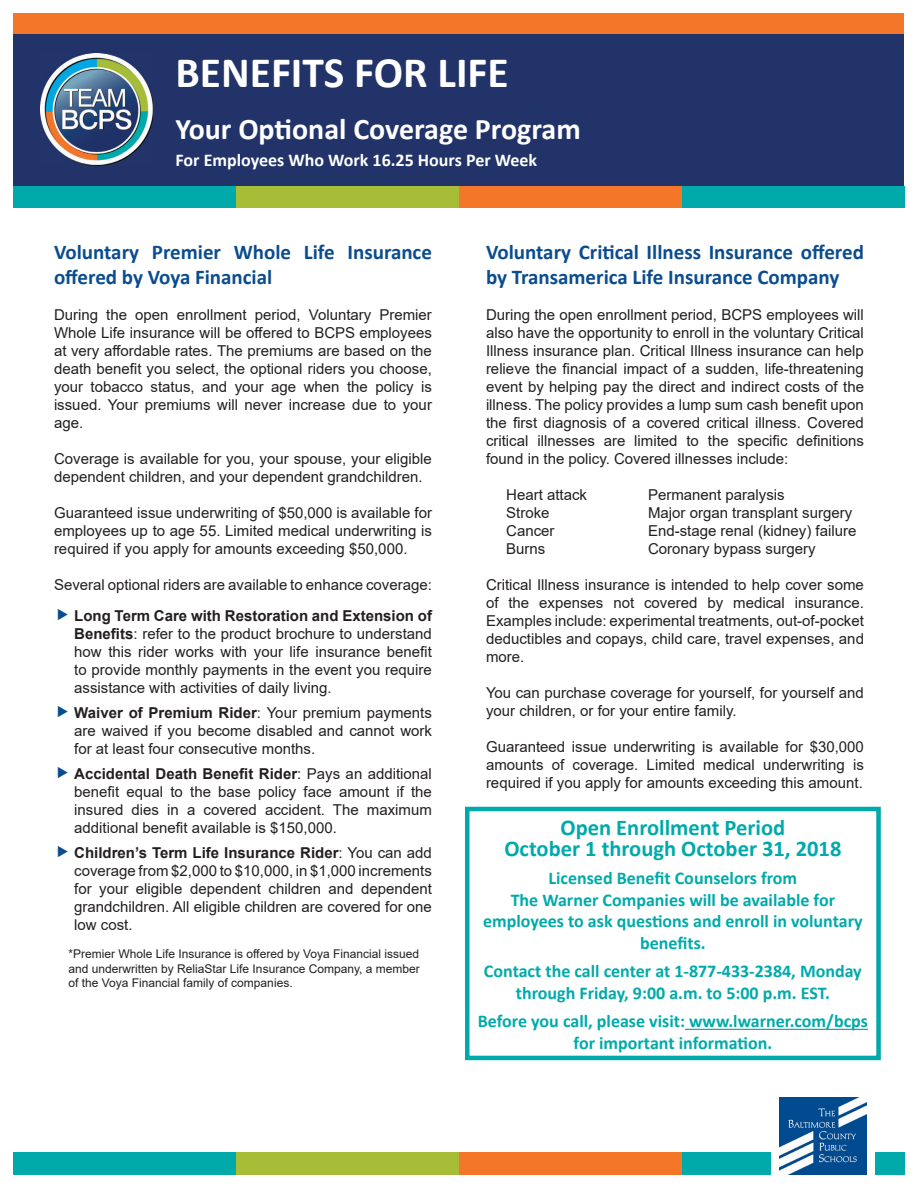
<style>
.page{position:relative;width:918px;height:1188px;background:#fff}
.page>*{position:absolute;margin:0;border:0;box-sizing:border-box;transform-origin:0 0}
.t1{font:700 43.5px "Calibri";color:#fff}
.t2{font:700 30px "Calibri";color:#fff}
.t3{font:700 22.5px "Calibri";color:#0aa}
.t4{font:700 21px/25.2px "Calibri";color:#0b4c8e}
.t5{font:700 18px/21.6px "Calibri";color:#0aa;text-align:center}
.t6{font:700 18px "Calibri";color:#fff}
.t7{font:15px/18px "Arial";color:#231f20;text-align:justify}
.t8{font:12px/14.4px "Arial";color:#231f20;text-align:justify}
.s1{font-weight:700}
</style>
<div class="page">
<div style="left:14px;top:14px;width:890px;height:21px;background:#f47629"></div>
<div style="left:14px;top:187px;width:222px;height:21px;background:#0aa"></div>
<div style="left:236px;top:187px;width:223px;height:21px;background:#a7bd37"></div>
<div style="left:459px;top:187px;width:223px;height:21px;background:#f47629"></div>
<div style="left:682px;top:187px;width:222px;height:21px;background:#0aa"></div>
<div style="left:14px;top:35px;width:890px;height:151px;background:#213369"></div>
<img style="left:41px;top:54px;width:112px;height:112px">
<hr style="left:685px;top:1029px;width:183px;height:1px;background:#0aa">
<div style="left:465px;top:807px;width:416px;height:253px;border:4px solid #0aa"></div>
<div style="left:14px;top:1152px;width:222px;height:22px;background:#0aa"></div>
<div style="left:236px;top:1152px;width:223px;height:22px;background:#a7bd37"></div>
<div style="left:459px;top:1152px;width:223px;height:22px;background:#f47629"></div>
<div style="left:682px;top:1152px;width:222px;height:22px;background:#0aa"></div>
<div style="left:771px;top:1091px;width:104px;height:97px;background:#fff"></div>
<img style="left:779px;top:1098px;width:88px;height:76px">
<p class="t1" style="left:176px;top:42px;width:335px">BENEFITS FOR LIFE</p>
<p class="t2" style="left:176px;top:108px;width:407px">Your Optional Coverage Program</p>
<p class="t6" style="left:176px;top:148px;width:363px">For Employees Who Work 16.25 Hours Per Week</p>
<p class="t4" style="left:54px;top:239px;width:379px">Voluntary Premier Whole Life Insurance offered by Voya Financial</p>
<p class="t7" style="left:54px;top:306px;width:379px">During the open enrollment period, Voluntary Premier Whole Life insurance will be offered to BCPS employees at very affordable rates. The premiums are based on the death benefit you select, the optional riders you choose, your tobacco status, and your age when the policy is issued. Your premiums will never increase due to your age.</p>
<p class="t7" style="left:54px;top:450px;width:379px">Coverage is available for you, your spouse, your eligible dependent children, and your dependent grandchildren.</p>
<p class="t7" style="left:54px;top:504px;width:380px">Guaranteed issue underwriting of $50,000 is available for employees up to age 55. Limited medical underwriting is required if you apply for amounts exceeding $50,000.</p>
<p class="t7" style="left:54px;top:576px;width:379px">Several optional riders are available to enhance coverage:</p>
<p class="t7" style="left:74px;top:607px;width:359px"><span class="s1">Long Term Care with Restoration and Extension of Benefits</span>: refer to the product brochure to understand how this rider works with your life insurance benefit to provide monthly payments in the event you require assistance with activities of daily living.</p>
<p class="t7" style="left:74px;top:704px;width:359px"><span class="s1">Waiver of Premium Rider</span>: Your premium payments are waived if you become disabled and cannot work for at least four consecutive months.</p>
<p class="t7" style="left:74px;top:765px;width:359px"><span class="s1">Accidental Death Benefit Rider</span>: Pays an additional benefit equal to the base policy face amount if the insured dies in a covered accident. The maximum additional benefit available is $150,000.</p>
<p class="t7" style="left:74px;top:843px;width:359px"><span class="s1">Children’s Term Life Insurance Rider</span>: You can add coverage from $2,000 to $10,000, in $1,000 increments for your eligible dependent children and dependent grandchildren. All eligible children are covered for one low cost.</p>
<p class="t8" style="left:69px;top:947px;width:353px">*Premier Whole Life Insurance is offered by Voya Financial issued and underwritten by ReliaStar Life Insurance Company, a member of the Voya Financial family of companies.</p>
<p class="t4" style="left:486px;top:239px;width:379px">Voluntary Critical Illness Insurance offered by Transamerica Life Insurance Company</p>
<p class="t7" style="left:486px;top:306px;width:380px">During the open enrollment period, BCPS employees will also have the opportunity to enroll in the voluntary Critical Illness insurance plan. Critical Illness insurance can help relieve the financial impact of a sudden, life-threatening event by helping pay the direct and indirect costs of the illness. The policy provides a lump sum cash benefit upon the first diagnosis of a covered critical illness. Covered critical illnesses are limited to the specific definitions found in the policy. Covered illnesses include:</p>
<p class="t7" style="left:506px;top:486px;width:82px">Heart attack</p>
<p class="t7" style="left:648px;top:486px;width:138px">Permanent paralysis</p>
<p class="t7" style="left:506px;top:504px;width:45px">Stroke</p>
<p class="t7" style="left:648px;top:504px;width:206px">Major organ transplant surgery</p>
<p class="t7" style="left:506px;top:522px;width:50px">Cancer</p>
<p class="t7" style="left:648px;top:522px;width:210px">End-stage renal (kidney) failure</p>
<p class="t7" style="left:506px;top:540px;width:41px">Burns</p>
<p class="t7" style="left:648px;top:540px;width:169px">Coronary bypass surgery</p>
<p class="t7" style="left:486px;top:576px;width:380px">Critical Illness insurance is intended to help cover some of the expenses not covered by medical insurance.<br>Examples include: experimental treatments, out-of-pocket deductibles and copays, child care, travel expenses, and more.</p>
<p class="t7" style="left:486px;top:684px;width:379px">You can purchase coverage for yourself, for yourself and your children, or for your entire family.</p>
<p class="t7" style="left:486px;top:738px;width:379px">Guaranteed issue underwriting is available for $30,000 amounts of coverage. Limited medical underwriting is required if you apply for amounts exceeding this amount.</p>
<p class="t3" style="left:561px;top:812px;width:226px">Open Enrollment Period</p>
<p class="t3" style="left:504px;top:833px;width:339px">October 1 through October 31, 2018</p>
<p class="t5" style="left:483px;top:867px;width:381px">Licensed Benefit Counselors from<br>The Warner Companies will be available for employees to ask questions and enroll in voluntary benefits.</p>
<p class="t5" style="left:484px;top:960px;width:379px">Contact the call center at 1-877-433-2384, Monday through Friday, 9:00 a.m. to 5:00 p.m. EST.</p>
<p class="t5" style="left:478px;top:1010px;width:392px">Before you call, please visit: www.lwarner.com/bcps for important information.</p>
</div>
